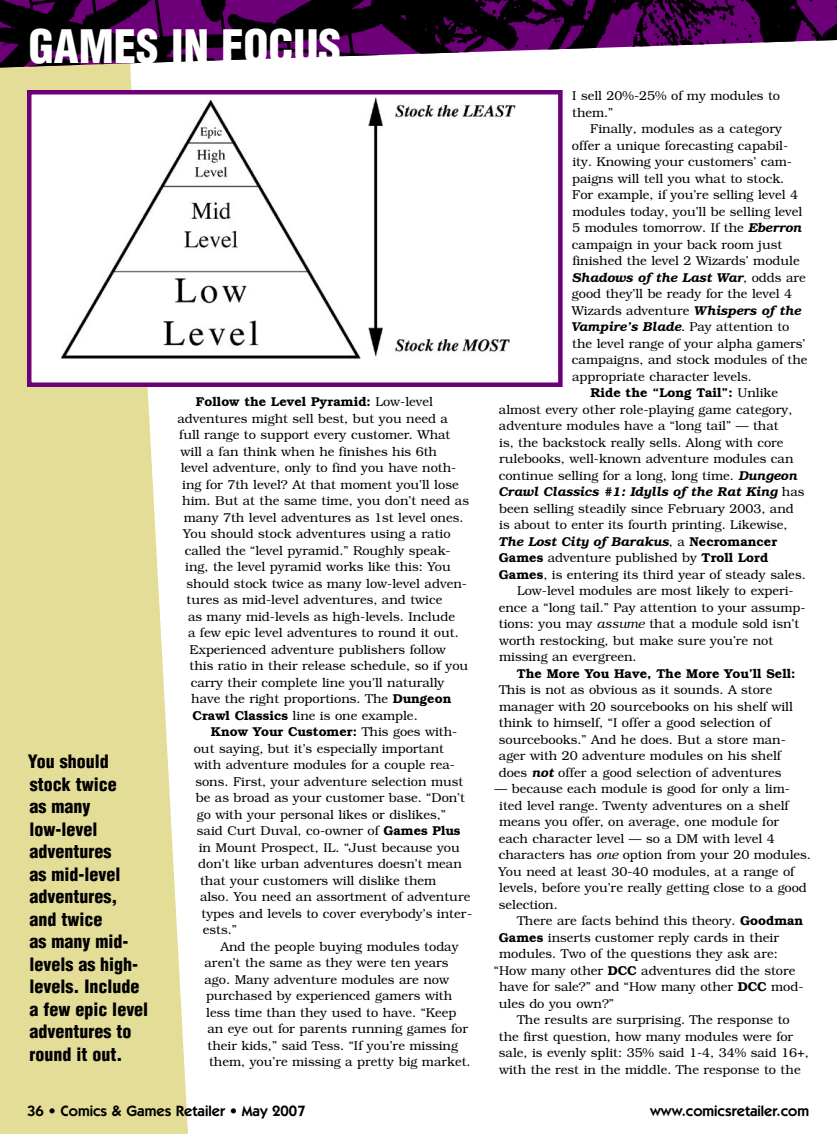
<style>
.page{position:relative;width:837px;height:1134px;background:#fff}
.page>*{position:absolute;margin:0;border:0;box-sizing:border-box;transform-origin:0 0}
.t1{font:900 condensed 45px "Helvetica";color:#fff}
.pull_quote{font:900 condensed 18px/22.5px "Helvetica";color:#000}
.t2{font:600 15px "Itc Kabel";color:#000}
.BG_body{font:300 12.9px/16.5px "Bookman";color:#000}
.BG_body-2{font:600 12.9px "Bookman";color:#000}
.s1{font-weight:300}
.s2{font-weight:600}
.s3{font-weight:600;font-style:italic}
.s4{font-style:italic}
</style>
<div class="page">
<svg style="left:0;top:68px;width:188px;height:1066px;background:#e6e0a2"></svg>
<img style="left:0;top:0;width:837px;height:68px">
<img style="left:32px;top:95px;width:484px;height:287px">
<div style="left:27px;top:90px;width:536px;height:297px;border:4px solid #6d0078"></div>
<p class="t1" style="left:29px;top:19px;width:314px">GAMES IN FOCUS</p>
<p class="pull_quote" style="left:28px;top:750px;width:122px">You should stock twice<br>as many low-level adventures<br>as mid-level adventures,<br>and twice<br>as many mid&shy;levels as high&shy;levels. Include a few epic level adventures to round it out.</p>
<p class="BG_body-2" style="left:196px;top:394px;width:239px">Follow the Level Pyramid: <span class="s1">Low-level</span></p>
<p class="BG_body" style="left:178px;top:410px;width:272px">adventures might sell best, but you need a</p>
<p class="BG_body" style="left:179px;top:427px;width:273px">full range to support every customer. What</p>
<p class="BG_body" style="left:181px;top:443px;width:258px">will a fan think when he finishes his 6th</p>
<p class="BG_body" style="left:181px;top:460px;width:277px">level adventure, only to find you have noth-</p>
<p class="BG_body" style="left:182px;top:476px;width:278px">ing for 7th level? At that moment you’ll lose</p>
<p class="BG_body" style="left:182px;top:493px;width:288px">him. But at the same time, you don’t need as</p>
<p class="BG_body" style="left:184px;top:509px;width:281px">many 7th level adventures as 1st level ones.</p>
<p class="BG_body" style="left:183px;top:526px;width:269px">You should stock adventures using a ratio</p>
<p class="BG_body" style="left:185px;top:542px;width:267px">called the “level pyramid.” Roughly speak-</p>
<p class="BG_body" style="left:185px;top:559px;width:267px">ing, the level pyramid works like this: You</p>
<p class="BG_body" style="left:186px;top:575px;width:282px">should stock twice as many low-level adven-</p>
<p class="BG_body" style="left:187px;top:592px;width:257px">tures as mid-level adventures, and twice</p>
<p class="BG_body" style="left:188px;top:608px;width:269px">as many mid-levels as high-levels. Include</p>
<p class="BG_body" style="left:188px;top:625px;width:272px">a few epic level adventures to round it out.</p>
<p class="BG_body" style="left:190px;top:641px;width:258px">Experienced adventure publishers follow</p>
<p class="BG_body" style="left:190px;top:658px;width:280px">this ratio in their release schedule, so if you</p>
<p class="BG_body" style="left:191px;top:674px;width:255px">carry their complete line you’ll naturally</p>
<p class="BG_body" style="left:191px;top:691px;width:262px">have the right proportions. The <span class="s2">Dungeon</span></p>
<p class="BG_body" style="left:193px;top:707px;width:227px"><span class="s2">Crawl Classics</span> line is one example.</p>
<p class="BG_body-2" style="left:211px;top:724px;width:248px">Know Your Customer: <span class="s1">This goes with-</span></p>
<p class="BG_body" style="left:194px;top:740px;width:252px">out saying, but it’s especially important</p>
<p class="BG_body" style="left:194px;top:757px;width:262px">with adventure modules for a couple rea-</p>
<p class="BG_body" style="left:195px;top:773px;width:269px">sons. First, your adventure selection must</p>
<p class="BG_body" style="left:196px;top:790px;width:271px">be as broad as your customer base. “Don’t</p>
<p class="BG_body" style="left:197px;top:806px;width:251px">go with your personal likes or dislikes,”</p>
<p class="BG_body" style="left:197px;top:823px;width:265px">said Curt Duval, co-owner of <span class="s2">Games Plus</span></p>
<p class="BG_body" style="left:199px;top:839px;width:263px">in Mount Prospect, IL. “Just because you</p>
<p class="BG_body" style="left:198px;top:856px;width:265px">don’t like urban adventures doesn’t mean</p>
<p class="BG_body" style="left:200px;top:872px;width:238px">that your customers will dislike them</p>
<p class="BG_body" style="left:200px;top:889px;width:272px">also. You need an assortment of adventure</p>
<p class="BG_body" style="left:202px;top:905px;width:272px">types and levels to cover everybody’s inter-</p>
<p class="BG_body" style="left:203px;top:922px;width:36px">ests.”</p>
<p class="BG_body" style="left:220px;top:938px;width:240px">And the people buying modules today</p>
<p class="BG_body" style="left:205px;top:955px;width:245px">aren’t the same as they were ten years</p>
<p class="BG_body" style="left:205px;top:971px;width:246px">ago. Many adventure modules are now</p>
<p class="BG_body" style="left:206px;top:988px;width:248px">purchased by experienced gamers with</p>
<p class="BG_body" style="left:206px;top:1004px;width:252px">less time than they used to have. “Keep</p>
<p class="BG_body" style="left:208px;top:1021px;width:262px">an eye out for parents running games for</p>
<p class="BG_body" style="left:208px;top:1037px;width:252px">their kids,” said Tess. “If you’re missing</p>
<p class="BG_body" style="left:209px;top:1054px;width:263px">them, you’re missing a pretty big market.</p>
<p class="BG_body" style="left:572px;top:87px;width:209px">I sell 20%-25% of my modules to them.”</p>
<p class="BG_body" style="left:571px;top:120px;width:238px;text-indent:19px">Finally, modules as a category offer a unique forecasting capabil&shy;ity. Knowing your customers’ cam&shy;paigns will tell you what to stock.<br>For example, if you’re selling level 4 modules today, you’ll be selling level 5 modules tomorrow. If the <span class="s3">Eberron </span>campaign in your back room just finished the level 2 Wizards’ module <span class="s3">Shadows of the Last War</span>, odds are good they’ll be ready for the level 4<br>Wizards adventure <span class="s3">Whispers of the Vampire’s Blade</span><span class="s4">.</span> Pay attention to the level range of your alpha gamers’ campaigns, and stock modules of the appropriate character levels.</p>
<p class="BG_body" style="left:498px;top:384px;width:309px;text-indent:92px"><span class="s2">Ride the “Long Tail”:</span> Unlike almost every other role-playing game category, adventure modules have a “long tail” — that<br>is, the backstock really sells. Along with core rulebooks, well-known adventure modules can continue selling for a long, long time. <span class="s3">Dungeon Crawl Classics #1: Idylls of the Rat King</span> has been selling steadily since February 2003, and is about to enter its fourth printing. Likewise, <span class="s3">The Lost City of Barakus</span>, a <span class="s2">Necromancer Games</span> adventure published by <span class="s2">Troll Lord Games</span>, is entering its third year of steady sales.</p>
<p class="BG_body" style="left:499px;top:582px;width:308px;text-indent:18px">Low-level modules are most likely to experi&shy;ence a “long tail.” Pay attention to your assump&shy;tions: you may <span class="s4">assume</span> that a module sold isn’t worth restocking, but make sure you’re not missing an evergreen.</p>
<p class="BG_body" style="left:499px;top:665px;width:298px;text-indent:18px"><span class="s2">The More You Have, The More You’ll Sell:<br></span>This is not as obvious as it sounds. A store manager with 20 sourcebooks on his shelf will think to himself, “I offer a good selection of sourcebooks.” And he does. But a store man&shy;ager with 20 adventure modules on his shelf does <span class="s3">not</span> offer a good selection of adventures</p>
<p class="BG_body" style="left:495px;top:780px;width:318px">— because each module is good for only a lim&shy;ited level range. Twenty adventures on a shelf means you offer, on average, one module for<br>each character level — so a DM with level 4 characters has <span class="s4">one</span> option from your 20 modules.<br>You need at least 30-40 modules, at a range of levels, before you’re really getting close to a good selection.</p>
<p class="BG_body" style="left:517px;top:912px;width:288px">There are facts behind this theory. <span class="s2">Goodman</span></p>
<p class="BG_body" style="left:499px;top:929px;width:282px"><span class="s2">Games</span> inserts customer reply cards in their</p>
<p class="BG_body" style="left:499px;top:945px;width:280px">modules. Two of the questions they ask are:</p>
<p class="BG_body" style="left:494px;top:962px;width:303px">“How many other <span class="s2">DCC</span> adventures did the store</p>
<p class="BG_body" style="left:499px;top:978px;width:306px">have for sale?” and “How many other <span class="s2">DCC</span> mod-</p>
<p class="BG_body" style="left:499px;top:995px;width:117px">ules do you own?”</p>
<p class="BG_body" style="left:499px;top:1011px;width:311px;text-indent:18px">The results are surprising. The response to the first question, how many modules were for sale, is evenly split: 35% said 1-4, 34% said 16+, with the rest in the middle. The response to the</p>
<p class="t2" style="left:27px;top:1102px;width:280px">36 • Comics &amp; Games Retailer • May 2007</p>
<p class="t2" style="left:650px;top:1102px;width:160px">www.comicsretailer.com</p>
</div>
